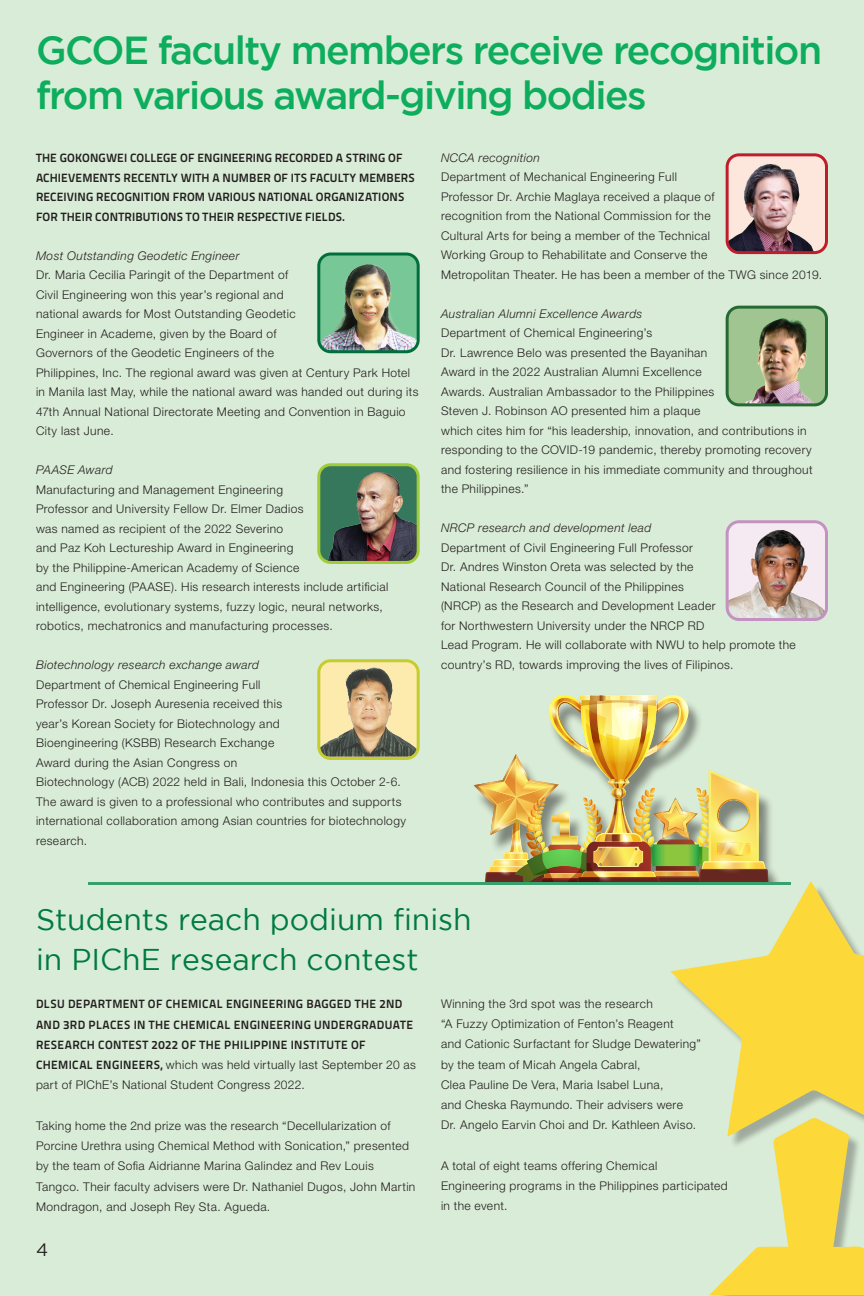
<style>
.page{position:relative;width:864px;height:1296px;background:#d9ecd7}
.page>*{position:absolute;margin:0;border:0;box-sizing:border-box;transform-origin:0 0}
.t1{font:500 39px/45px "Gotham";letter-spacing:-.04em;color:#0dad5d}
.t2{font:30px/40.5px "Gotham";color:#007b3f}
.t3{font:18px "Gotham";color:#231f20}
.t4{font:300 12px/19.5px "Helvetica Neue LT Std";letter-spacing:.035em;color:#231f20}
.t5{font:12px/19.5px "Titillium Text 14 L 800 wt";letter-spacing:.02em;color:#231f20}
.t6{font:italic 300 12px "Helvetica Neue LT Std";letter-spacing:.035em;color:#231f20}
.s1{font-family:"Titillium Text 14 L 800 wt";font-weight:400}
</style>
<div class="page">
<div style="left:475px;top:699px;width:308px;height:204px;background:#231f20;opacity:.5"></div>
<img style="left:474px;top:695px;width:294px;height:188px">
<img style="left:321px;top:257px;width:95px;height:92px">
<div style="left:317px;top:253px;width:103px;height:100px;border:3px solid #006f3c;border-radius:12px"></div>
<img style="left:728px;top:157px;width:96px;height:95px">
<div style="left:726px;top:153px;width:102px;height:101px;border:3px solid #be1d2c;border-radius:12px"></div>
<img style="left:727px;top:307px;width:99px;height:98px">
<div style="left:726px;top:306px;width:102px;height:100px;border:3px solid #256934;border-radius:12px"></div>
<img style="left:730px;top:524px;width:94px;height:93px">
<div style="left:726px;top:520px;width:102px;height:101px;border:3px solid #c492c2;border-radius:12px"></div>
<img style="left:321px;top:467px;width:95px;height:93px">
<div style="left:317px;top:463px;width:103px;height:101px;border:3px solid #a1cc3a;border-radius:12px"></div>
<img style="left:321px;top:663px;width:95px;height:93px">
<div style="left:317px;top:659px;width:103px;height:101px;border:3px solid #c5cc2e;border-radius:12px"></div>
<div style="left:454px;top:883px;width:375px;height:41px;background:#d9ecd7"></div>
<svg style="left:709px;top:1137px;width:155px;height:158px"></svg>
<svg style="left:670px;top:881px;width:194px;height:256px;fill:#fcd838"></svg>
<hr style="left:89px;top:883px;width:702px;height:2px;background:#38a06f">
<h1 class="t1" style="left:36px;top:27px;width:788px">GCOE faculty members receive recognition from various award-giving bodies</h1>
<p class="t5" style="left:36px;top:148px;width:380px">THE GOKONGWEI COLLEGE OF ENGINEERING RECORDED A STRING OF ACHIEVEMENTS RECENTLY WITH A NUMBER OF ITS FACULTY MEMBERS RECEIVING RECOGNITION FROM VARIOUS NATIONAL ORGANIZATIONS FOR THEIR CONTRIBUTIONS TO THEIR RESPECTIVE FIELDS.</p>
<p class="t6" style="left:36px;top:248px;width:205px">Most Outstanding Geodetic Engineer</p>
<p class="t4" style="left:36px;top:265px;width:384px">Dr. Maria Cecilia Paringit of the Department of<br>Civil Engineering won this year’s regional and<br>national awards for Most Outstanding Geodetic<br>Engineer in Academe, given by the Board of<br>Governors of the Geodetic Engineers of the<br>Philippines, Inc. The regional award was given at Century Park Hotel in Manila last May, while the national award was handed out during its 47th Annual National Directorate Meeting and Convention in Baguio City last June.</p>
<p class="t6" style="left:36px;top:463px;width:78px">PAASE Award</p>
<p class="t4" style="left:36px;top:480px;width:354px">Manufacturing and Management Engineering<br>Professor and University Fellow Dr. Elmer Dadios<br>was named as recipient of the 2022 Severino<br>and Paz Koh Lectureship Award in Engineering<br>by the Philippine-American Academy of Science<br>and Engineering (PAASE). His research interests include artificial intelligence, evolutionary systems, fuzzy logic, neural networks, robotics, mechatronics and manufacturing processes.</p>
<p class="t6" style="left:36px;top:658px;width:225px">Biotechnology research exchange award</p>
<p class="t4" style="left:36px;top:675px;width:372px">Department of Chemical Engineering Full<br>Professor Dr. Joseph Auresenia received this<br>year’s Korean Society for Biotechnology and<br>Bioengineering (KSBB) Research Exchange<br>Award during the Asian Congress on<br>Biotechnology (ACB) 2022 held in Bali, Indonesia this October 2-6.<br>The award is given to a professional who contributes and supports international collaboration among Asian countries for biotechnology research.</p>
<p class="t6" style="left:441px;top:151px;width:100px">NCCA recognition</p>
<p class="t4" style="left:441px;top:167px;width:383px">Department of Mechanical Engineering Full<br>Professor Dr. Archie Maglaya received a plaque of<br>recognition from the National Commission for the<br>Cultural Arts for being a member of the Technical<br>Working Group to Rehabilitate and Conserve the<br>Metropolitan Theater. He has been a member of the TWG since 2019.</p>
<p class="t6" style="left:441px;top:307px;width:203px">Australian Alumni Excellence Awards</p>
<p class="t4" style="left:441px;top:323px;width:373px">Department of Chemical Engineering’s<br>Dr. Lawrence Belo was presented the Bayanihan<br>Award in the 2022 Australian Alumni Excellence<br>Awards. Australian Ambassador to the Philippines<br>Steven J. Robinson AO presented him a plaque<br>which cites him for “his leadership, innovation, and contributions in responding to the COVID-19 pandemic, thereby promoting recovery and fostering resilience in his immediate community and throughout the Philippines.”</p>
<p class="t6" style="left:441px;top:521px;width:212px">NRCP research and development lead</p>
<p class="t4" style="left:441px;top:538px;width:356px">Department of Civil Engineering Full Professor<br>Dr. Andres Winston Oreta was selected by the<br>National Research Council of the Philippines<br>(NRCP) as the Research and Development Leader<br>for Northwestern University under the NRCP RD<br>Lead Program. He will collaborate with NWU to help promote the country’s RD, towards improving the lives of Filipinos.</p>
<h2 class="t2" style="left:36px;top:898px;width:437px">Students reach podium finish in PIChE research contest</h2>
<p class="t5" style="left:36px;top:994px;width:379px;line-height:20.2px">DLSU DEPARTMENT OF CHEMICAL ENGINEERING BAGGED THE 2ND<br>AND 3RD PLACES IN THE CHEMICAL ENGINEERING UNDERGRADUATE<br>RESEARCH CONTEST 2022 OF THE PHILIPPINE INSTITUTE OF</p>
<p class="t4" style="left:36px;top:1054px;width:382px;line-height:20.2px"><span class="s1">CHEMICAL ENGINEERS,</span> which was held virtually last September 20 as part of PIChE’s National Student Congress 2022.</p>
<p class="t4" style="left:36px;top:1115px;width:381px;line-height:20.2px">Taking home the 2nd prize was the research “Decellularization of Porcine Urethra using Chemical Method with Sonication,” presented by the team of Sofia Aidrianne Marina Galindez and Rev Louis Tangco. Their faculty advisers were Dr. Nathaniel Dugos, John Martin Mondragon, and Joseph Rey Sta. Agueda.</p>
<h3 class="t3" style="left:36px;top:1240px;width:14px">4</h3>
<p class="t4" style="left:441px;top:993px;width:261px;line-height:20.2px">Winning the 3rd spot was the research<br>“A Fuzzy Optimization of Fenton’s Reagent<br>and Cationic Surfactant for Sludge Dewatering” by the team of Micah Angela Cabral,<br>Clea Pauline De Vera, Maria Isabel Luna,<br>and Cheska Raymundo. Their advisers were Dr. Angelo Earvin Choi and Dr. Kathleen Aviso.</p>
<p class="t4" style="left:441px;top:1155px;width:288px;line-height:20.2px">A total of eight teams offering Chemical<br>Engineering programs in the Philippines participated in the event.</p>
</div>
